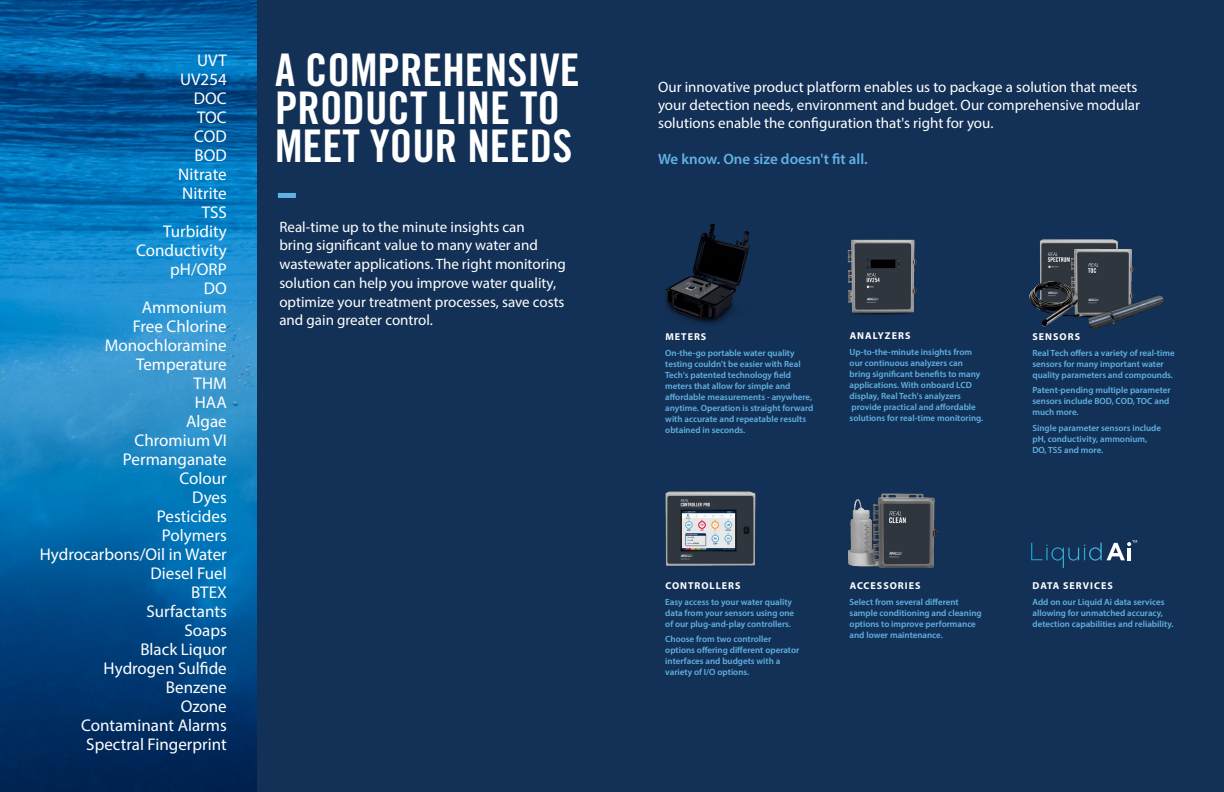
<style>
.page{position:relative;width:1224px;height:792px;background:#fff}
.page>*{position:absolute;margin:0;border:0;box-sizing:border-box;transform-origin:0 0}
.t1{font:45px/38px "Trade Gothic LT Std Bd Cn 20";color:#fff}
.t2{font:17px/19px "Myriad Pro";color:#fff;text-align:right}
.t3{font:15px/18.8px "Myriad Pro";color:#fff}
.t4{font:600 15px "Myriad Pro";color:#5fb3e4}
.t5{font:700 10px "Myriad Pro";letter-spacing:.1em;color:#fff}
.t6{font:600 9px/11px "Myriad Pro";color:#5fb3e4}
</style>
<div class="page">
<div style="left:252px;top:0;width:972px;height:792px;background:#133156"></div>
<img style="left:848px;top:493px;width:90px;height:75px">
<svg style="left:1031px;top:540px;width:106px;height:28px"></svg>
<img style="left:665px;top:491px;width:91px;height:75px">
<img style="left:0;top:0;width:257px;height:792px">
<img style="left:665px;top:224px;width:85px;height:100px">
<img style="left:1039px;top:239px;width:78px;height:38px">
<img style="left:1050px;top:241px;width:85px;height:43px">
<img style="left:1029px;top:277px;width:59px;height:51px">
<img style="left:1081px;top:284px;width:84px;height:46px">
<img style="left:847px;top:239px;width:71px;height:76px">
<div style="left:278px;top:193px;width:18px;height:5px;background:#5fb3e4"></div>
<p class="t2" style="left:40px;top:51px;width:189px">UVT<br>UV254<br>DOC<br>TOC<br>COD<br>BOD<br>Nitrate<br>Nitrite<br>TSS<br>Turbidity<br>Conductivity<br>pH/ORP<br>DO<br>Ammonium<br>Free Chlorine<br>Monochloramine<br>Temperature<br>THM<br>HAA<br>Algae<br>Chromium VI<br>Permanganate<br>Colour<br>Dyes<br>Pesticides<br>Polymers<br>Hydrocarbons/Oil in Water<br>Diesel Fuel<br>BTEX<br>Surfactants<br>Soaps<br>Black Liquor<br>Hydrogen Sulfide<br>Benzene<br>Ozone<br>Contaminant Alarms<br>Spectral Fingerprint</p>
<h1 class="t1" style="left:275px;top:51px;width:306px">A COMPREHENSIVE<br>PRODUCT LINE TO<br>MEET YOUR NEEDS</h1>
<p class="t3" style="left:279px;top:217px;width:288px">Real-time up to the minute insights can<br>bring significant value to many water and wastewater applications. The right monitoring solution can help you improve water quality, optimize your treatment processes, save costs and gain greater control.</p>
<h3 class="t3" style="left:658px;top:78px;width:483px;line-height:18px">Our innovative product platform enables us to package a solution that meets your detection needs, environment and budget. Our comprehensive modular solutions enable the configuration that's right for you.</h3>
<h3 class="t4" style="left:658px;top:150px;width:211px">We know. One size doesn't fit all.</h3>
<p class="t5" style="left:665px;top:330px;width:42px">METERS</p>
<p class="t6" style="left:665px;top:347px;width:150px">On-the-go portable water quality testing couldn't be easier with Real Tech's patented technology field meters that allow for simple and affordable measurements - anywhere, anytime. Operation is straight forward with accurate and repeatable results obtained in seconds.</p>
<p class="t5" style="left:850px;top:330px;width:62px">ANALYZERS</p>
<p class="t6" style="left:850px;top:346px;width:135px">Up-to-the-minute insights from our continuous analyzers can bring significant benefits to many applications. With onboard LCD display, Real Tech's analyzers provide practical and affordable solutions for real-time monitoring.</p>
<p class="t5" style="left:1033px;top:330px;width:49px">SENSORS</p>
<p class="t6" style="left:1032px;top:347px;width:144px">Real Tech offers a variety of real-time sensors for many important water quality parameters and compounds.</p>
<p class="t6" style="left:1032px;top:384px;width:140px">Patent-pending multiple parameter sensors include BOD, COD, TOC and much more.</p>
<p class="t6" style="left:1032px;top:422px;width:130px">Single parameter sensors include pH, conductivity, ammonium,<br>DO, TSS and more.</p>
<p class="t5" style="left:665px;top:579px;width:77px">CONTROLLERS</p>
<p class="t6" style="left:665px;top:596px;width:130px">Easy access to your water quality data from your sensors using one of our plug-and-play controllers.</p>
<p class="t6" style="left:665px;top:634px;width:136px">Choose from two controller options offering different operator interfaces and budgets with a variety of I/O options.</p>
<p class="t5" style="left:850px;top:579px;width:72px">ACCESSORIES</p>
<p class="t6" style="left:850px;top:596px;width:134px">Select from several different sample conditioning and cleaning options to improve performance and lower maintenance.</p>
<p class="t5" style="left:1033px;top:579px;width:82px">DATA SERVICES</p>
<p class="t6" style="left:1032px;top:596px;width:143px">Add on our Liquid Ai data services allowing for unmatched accuracy, detection capabilities and reliability.</p>
</div>
